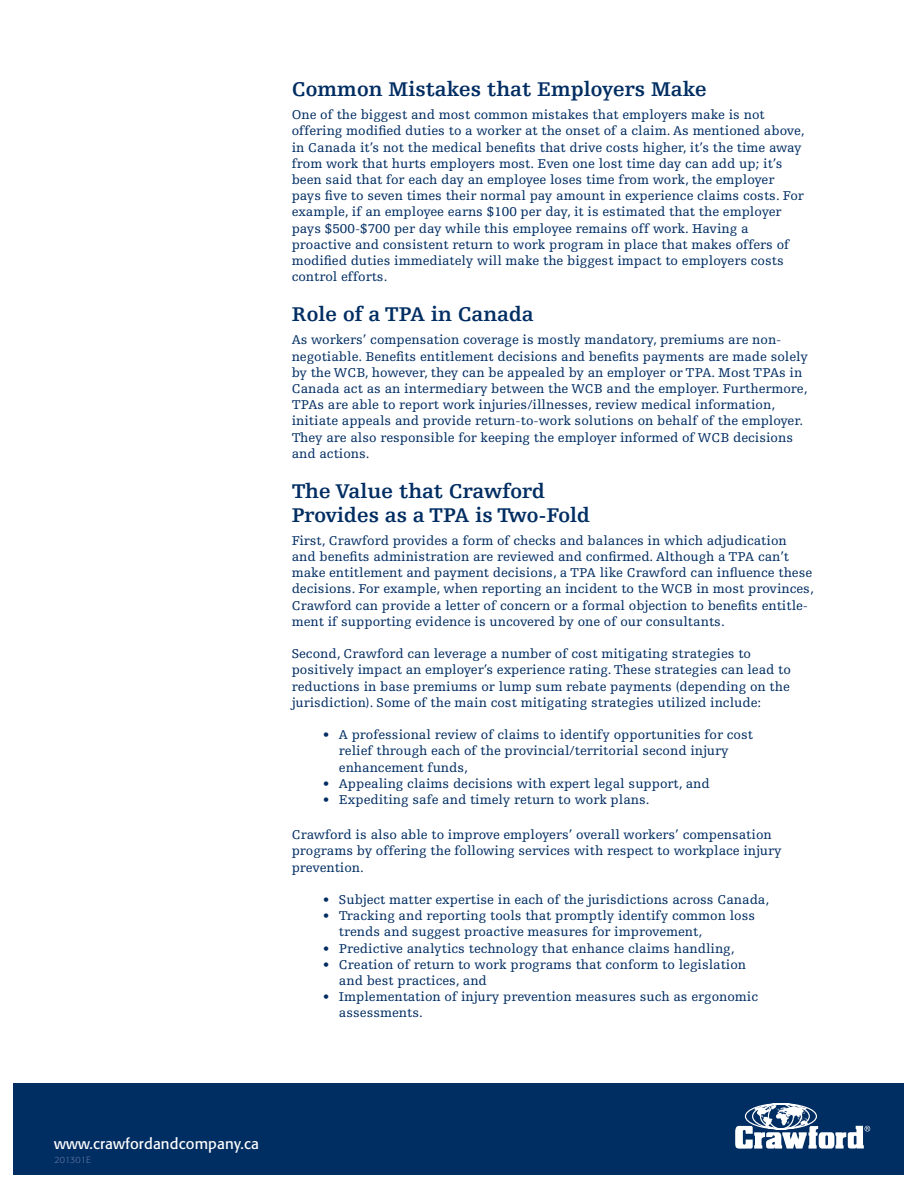
<style>
.page{position:relative;width:918px;height:1188px;background:#fff}
.page>*{position:absolute;margin:0;border:0;box-sizing:border-box;transform-origin:0 0}
.t1{font:700 21px/24px "Egyptienne FLT Std";color:#002d62}
.t2{font:15px "Formata";letter-spacing:.01em;color:#fff}
.t3{font:13.5px/16.2px "Egyptienne FLT Std";color:#002d62}
.t4{font:300 9px "Formata";color:#6579a2}
</style>
<div class="page">
<div style="left:14px;top:1083px;width:890px;height:91px;background:#002d62"></div>
<svg style="left:735px;top:1103px;width:135px;height:46px"></svg>
<h1 class="t1" style="left:292px;top:78px;width:416px">Common Mistakes that Employers Make</h1>
<p class="t3" style="left:292px;top:107px;width:514px">One of the biggest and most common mistakes that employers make is not offering modified duties to a worker at the onset of a claim. As mentioned above, in Canada it’s not the medical benefits that drive costs higher, it’s the time away from work that hurts employers most. Even one lost time day can add up; it’s been said that for each day an employee loses time from work, the employer pays five to seven times their normal pay amount in experience claims costs. For example, if an employee earns $100 per day, it is estimated that the employer pays $500-$700 per day while this employee remains off work. Having a proactive and consistent return to work program in place that makes offers of modified duties immediately will make the biggest impact to employers costs control efforts.</p>
<h1 class="t1" style="left:292px;top:303px;width:244px">Role of a TPA in Canada</h1>
<p class="t3" style="left:292px;top:332px;width:518px">As workers’ compensation coverage is mostly mandatory, premiums are non&shy;negotiable. Benefits entitlement decisions and benefits payments are made solely by the WCB, however, they can be appealed by an employer or TPA. Most TPAs in Canada act as an intermediary between the WCB and the employer. Furthermore, TPAs are able to report work injuries/illnesses, review medical information, initiate appeals and provide return-to-work solutions on behalf of the employer.<br>They are also responsible for keeping the employer informed of WCB decisions and actions.</p>
<h1 class="t1" style="left:292px;top:479px;width:300px">The Value that Crawford<br>Provides as a TPA is Two-Fold</h1>
<p class="t3" style="left:292px;top:533px;width:524px">First, Crawford provides a form of checks and balances in which adjudication and benefits administration are reviewed and confirmed. Although a TPA can’t make entitlement and payment decisions, a TPA like Crawford can influence these decisions. For example, when reporting an incident to the WCB in most provinces, Crawford can provide a letter of concern or a formal objection to benefits entitle&shy;ment if supporting evidence is uncovered by one of our consultants.</p>
<p class="t3" style="left:292px;top:646px;width:501px">Second, Crawford can leverage a number of cost mitigating strategies to positively impact an employer’s experience rating. These strategies can lead to reductions in base premiums or lump sum rebate payments (depending on the jurisdiction). Some of the main cost mitigating strategies utilized include:</p>
<p class="t3" style="left:339px;top:727px;width:416px;text-indent:-16px">• A professional review of claims to identify opportunities for cost relief through each of the provincial/territorial second injury enhancement funds,</p>
<p class="t3" style="left:323px;top:776px;width:388px">• Appealing claims decisions with expert legal support, and</p>
<p class="t3" style="left:323px;top:792px;width:328px">• Expediting safe and timely return to work plans.</p>
<p class="t3" style="left:292px;top:826px;width:491px">Crawford is also able to improve employers’ overall workers’ compensation programs by offering the following services with respect to workplace injury prevention.</p>
<p class="t3" style="left:323px;top:892px;width:448px">• Subject matter expertise in each of the jurisdictions across Canada,</p>
<p class="t3" style="left:339px;top:908px;width:418px;text-indent:-16px">• Tracking and reporting tools that promptly identify common loss trends and suggest proactive measures for improvement,</p>
<p class="t3" style="left:323px;top:940px;width:413px">• Predictive analytics technology that enhance claims handling,</p>
<p class="t3" style="left:339px;top:956px;width:409px;text-indent:-16px">• Creation of return to work programs that conform to legislation and best practices, and</p>
<p class="t3" style="left:339px;top:989px;width:421px;text-indent:-16px">• Implementation of injury prevention measures such as ergonomic assessments.</p>
<p class="t2" style="left:54px;top:1134px;width:206px">www.crawfordandcompany.ca</p>
<p class="t4" style="left:55px;top:1155px;width:38px">201301E</p>
</div>
